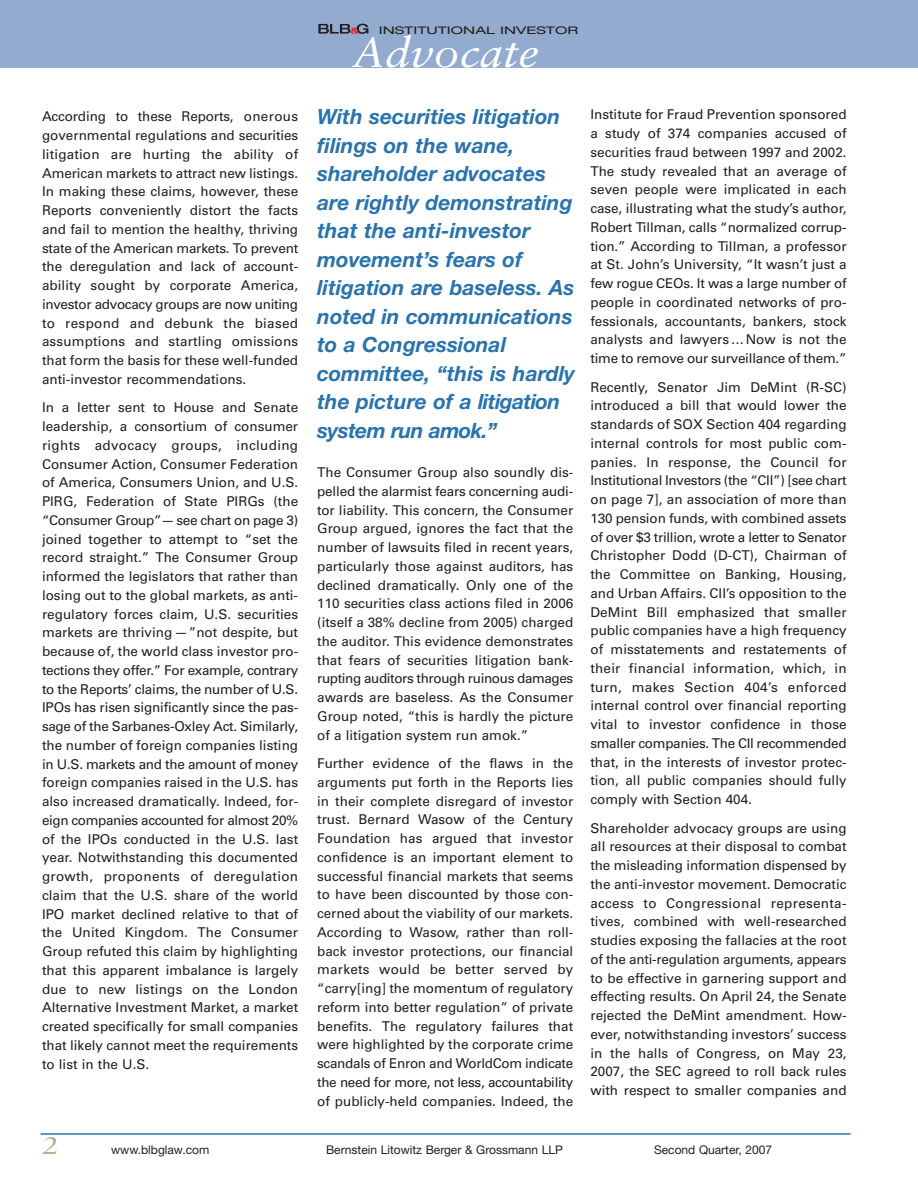
<style>
.page{position:relative;width:918px;height:1188px;background:#fff}
.page>*{position:absolute;margin:0;border:0;box-sizing:border-box;transform-origin:0 0}
.t1{font:italic 42px "Sabon";color:#fff;scale:1.1 1}
.t2{font:italic 24px "Sabon";color:#aeaf87;scale:1.25 1}
.t3{font:italic 700 21px/28.5px "Helvetica Neue";color:#2b73ab}
.t4{font:13.5px/18.8px "Univers";color:#231f20;text-align:justify}
.t5{font:12px "Helvetica Neue";color:#231f20}
.t6{font:expanded 10.5px "Helvetica Neue";color:#231f20;scale:1.35 1}
</style>
<div class="page">
<hr style="left:41px;top:1133px;width:810px;height:2px;background:#2b73ab">
<div style="left:0;top:0;width:918px;height:68px;background:#93abce"></div>
<svg style="left:318px;top:24px;width:50px;height:10px"></svg>
<p class="t4" style="left:42px;top:108px;width:258px">According to these Reports, onerous governmental regulations and securities litigation are hurting the ability of American markets to attract new listings.<br>In making these claims, however, these Reports conveniently distort the facts and fail to mention the healthy, thriving state of the American markets. To prevent the deregulation and lack of account&shy;ability sought by corporate America, investor advocacy groups are now uniting to respond and debunk the biased assumptions and startling omissions that form the basis for these well-funded anti-investor recommendations.</p>
<p class="t4" style="left:42px;top:399px;width:258px">In a letter sent to House and Senate leadership, a consortium of consumer rights advocacy groups, including Consumer Action, Consumer Federation of America, Consumers Union, and U.S.<br>PIRG, Federation of State PIRGs (the “Consumer Group”— see chart on page 3) joined together to attempt to “set the record straight.” The Consumer Group informed the legislators that rather than losing out to the global markets, as anti&shy;regulatory forces claim, U.S. securities markets are thriving —”not despite, but because of, the world class investor pro&shy;tections they offer.” For example, contrary to the Reports’ claims, the number of U.S.<br>IPOs has risen significantly since the pas&shy;sage of the Sarbanes-Oxley Act. Similarly, the number of foreign companies listing in U.S. markets and the amount of money foreign companies raised in the U.S. has also increased dramatically. Indeed, for&shy;eign companies accounted for almost 20% of the IPOs conducted in the U.S. last year. Notwithstanding this documented growth, proponents of deregulation claim that the U.S. share of the world IPO market declined relative to that of the United Kingdom. The Consumer Group refuted this claim by highlighting that this apparent imbalance is largely due to new listings on the London Alternative Investment Market, a market created specifically for small companies that likely cannot meet the requirements to list in the U.S.</p>
<p class="t6" style="left:379px;top:26px;width:149px">INSTITUTIONAL INVESTOR</p>
<h1 class="t1" style="left:352px;top:35px;width:172px">Advocate</h1>
<p class="t3" style="left:317px;top:105px;width:259px">With securities litigation filings on the wane, shareholder advocates are rightly demonstrating that the anti-investor movement’s fears of litigation are baseless. As noted in communications to a Congressional committee, “this is hardly the picture of a litigation system run amok.”</p>
<p class="t4" style="left:317px;top:464px;width:258px">The Consumer Group also soundly dis&shy;pelled the alarmist fears concerning audi&shy;tor liability. This concern, the Consumer Group argued, ignores the fact that the number of lawsuits filed in recent years, particularly those against auditors, has declined dramatically. Only one of the 110 securities class actions filed in 2006 (itself a 38% decline from 2005) charged the auditor. This evidence demonstrates that fears of securities litigation bank&shy;rupting auditors through ruinous damages awards are baseless. As the Consumer Group noted, “this is hardly the picture of a litigation system run amok.”</p>
<p class="t4" style="left:317px;top:755px;width:258px">Further evidence of the flaws in the arguments put forth in the Reports lies in their complete disregard of investor trust. Bernard Wasow of the Century Foundation has argued that investor confidence is an important element to successful financial markets that seems to have been discounted by those con&shy;cerned about the viability of our markets.<br>According to Wasow, rather than roll&shy;back investor protections, our financial markets would be better served by “carry[ing] the momentum of regulatory reform into better regulation” of private benefits. The regulatory failures that were highlighted by the corporate crime scandals of Enron and WorldCom indicate the need for more, not less, accountability of publicly-held companies. Indeed, the</p>
<p class="t4" style="left:590px;top:106px;width:258px">Institute for Fraud Prevention sponsored a study of 374 companies accused of securities fraud between 1997 and 2002.<br>The study revealed that an average of seven people were implicated in each case, illustrating what the study’s author, Robert Tillman, calls “normalized corrup&shy;tion.” According to Tillman, a professor at St. John’s University, “It wasn’t just a few rogue CEOs. It was a large number of people in coordinated networks of pro&shy;fessionals, accountants, bankers, stock analysts and lawyers…Now is not the time to remove our surveillance of them.”</p>
<p class="t4" style="left:590px;top:379px;width:258px">Recently, Senator Jim DeMint (R-SC) introduced a bill that would lower the standards of SOX Section 404 regarding internal controls for most public com&shy;panies. In response, the Council for Institutional Investors (the “CII”) [see chart on page 7], an association of more than 130 pension funds, with combined assets of over $3 trillion, wrote a letter to Senator Christopher Dodd (D-CT), Chairman of the Committee on Banking, Housing, and Urban Affairs. CII’s opposition to the DeMint Bill emphasized that smaller public companies have a high frequency of misstatements and restatements of their financial information, which, in turn, makes Section 404’s enforced internal control over financial reporting vital to investor confidence in those smaller companies. The CII recommended that, in the interests of investor protec&shy;tion, all public companies should fully comply with Section 404.</p>
<p class="t4" style="left:590px;top:820px;width:258px">Shareholder advocacy groups are using all resources at their disposal to combat the misleading information dispensed by the anti-investor movement. Democratic access to Congressional representa&shy;tives, combined with well-researched studies exposing the fallacies at the root of the anti-regulation arguments, appears to be effective in garnering support and effecting results. On April 24, the Senate rejected the DeMint amendment. How&shy;ever, notwithstanding investors’ success in the halls of Congress, on May 23, 2007, the SEC agreed to roll back rules with respect to smaller companies and</p>
<h2 class="t2" style="left:42px;top:1135px;width:15px">2</h2>
<p class="t5" style="left:111px;top:1146px;width:100px">www.blbglaw.com</p>
<p class="t5" style="left:326px;top:1146px;width:238px">Bernstein Litowitz Berger &amp; Grossmann LLP</p>
<p class="t5" style="left:654px;top:1146px;width:120px">Second Quarter, 2007</p>
</div>
